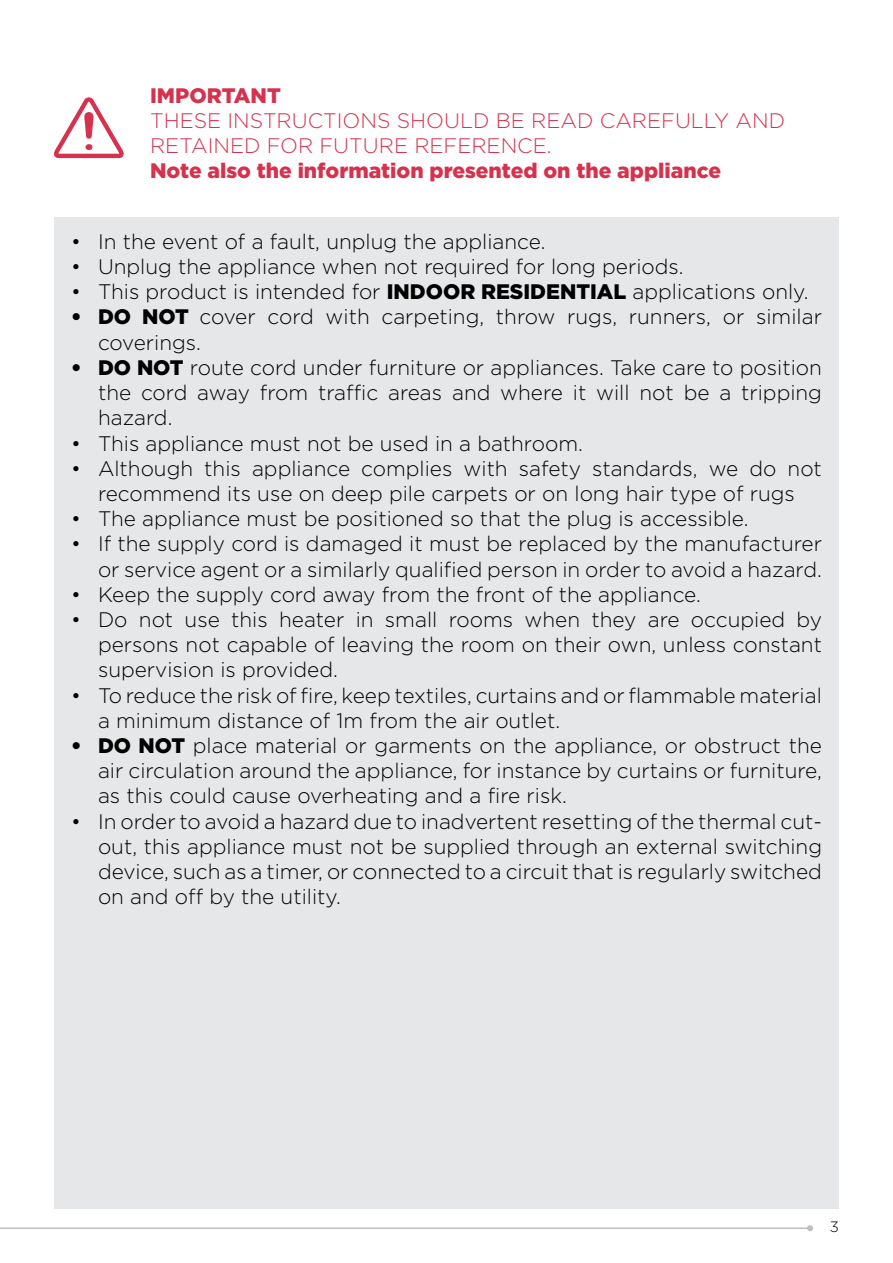
<style>
.page{position:relative;width:893px;height:1263px;background:#fff}
.page>*{position:absolute;margin:0;border:0;box-sizing:border-box;transform-origin:0 0}
.t1{font:300 21px/25.2px "Gotham";color:#000;text-align:justify}
.t2{font:300 21px/25.2px "Gotham";color:#d6324e}
.t3{font:900 21px "Gotham";color:#d6324e}
.t4{font:300 15px "Gotham";color:#000}
.s1{font-weight:900}
</style>
<div class="page">
<div style="left:54px;top:217px;width:785px;height:992px;background:#e6e7e8"></div>
<svg style="left:54px;top:97px;width:70px;height:61px"></svg>
<hr style="left:0;top:1227px;width:810px;height:2px;background:#bcbec0">
<svg style="left:807px;top:1225px;width:6px;height:6px"></svg>
<p class="t3" style="left:150px;top:83px;width:132px">IMPORTANT</p>
<p class="t2" style="left:150px;top:108px;width:637px">THESE INSTRUCTIONS SHOULD BE READ CAREFULLY AND<br>RETAINED FOR FUTURE REFERENCE.</p>
<p class="t3" style="left:150px;top:159px;width:572px">Note also the information presented on the appliance</p>
<p class="t1" style="left:71px;top:229px;width:476px">• In the event of a fault, unplug the appliance.</p>
<p class="t1" style="left:71px;top:254px;width:614px">• Unplug the appliance when not required for long periods.</p>
<p class="t1" style="left:71px;top:279px;width:739px">• This product is intended for <span class="s1">INDOOR RESIDENTIAL</span> applications only.</p>
<p class="t1" style="left:98px;top:304px;width:725px;text-indent:-27px"><span class="s1">• DO NOT</span> cover cord with carpeting, throw rugs, runners, or similar coverings.</p>
<p class="t1" style="left:98px;top:355px;width:725px;text-indent:-27px"><span class="s1">• DO NOT</span> route cord under furniture or appliances. Take care to position the cord away from traffic areas and where it will not be a tripping hazard.</p>
<p class="t1" style="left:71px;top:430px;width:513px">• This appliance must not be used in a bathroom.</p>
<p class="t1" style="left:71px;top:455px;width:752px;text-align:center">• Although this appliance complies with safety standards, we do not recommend its use on deep pile carpets or on long hair type of rugs</p>
<p class="t1" style="left:71px;top:506px;width:679px">• The appliance must be positioned so that the plug is accessible.</p>
<p class="t1" style="left:71px;top:531px;width:752px;text-align:right">• If the supply cord is damaged it must be replaced by the manufacturer or service agent or a similarly qualified person in order to avoid a hazard.</p>
<p class="t1" style="left:71px;top:581px;width:631px">• Keep the supply cord away from the front of the appliance.</p>
<p class="t1" style="left:98px;top:607px;width:725px;text-indent:-27px">• Do not use this heater in small rooms when they are occupied by persons not capable of leaving the room on their own, unless constant supervision is provided.</p>
<p class="t1" style="left:98px;top:682px;width:725px;text-indent:-27px">• To reduce the risk of fire, keep textiles, curtains and or flammable material a minimum distance of 1m from the air outlet.</p>
<p class="t1" style="left:98px;top:733px;width:725px;text-indent:-27px"><span class="s1">• DO NOT</span> place material or garments on the appliance, or obstruct the air circulation around the appliance, for instance by curtains or furniture, as this could cause overheating and a fire risk.</p>
<p class="t1" style="left:98px;top:808px;width:725px;text-indent:-27px">• In order to avoid a hazard due to inadvertent resetting of the thermal cut&shy;out, this appliance must not be supplied through an external switching device, such as a timer, or connected to a circuit that is regularly switched on and off by the utility.</p>
<p class="t4" style="left:830px;top:1218px;width:11px">3</p>
</div>
